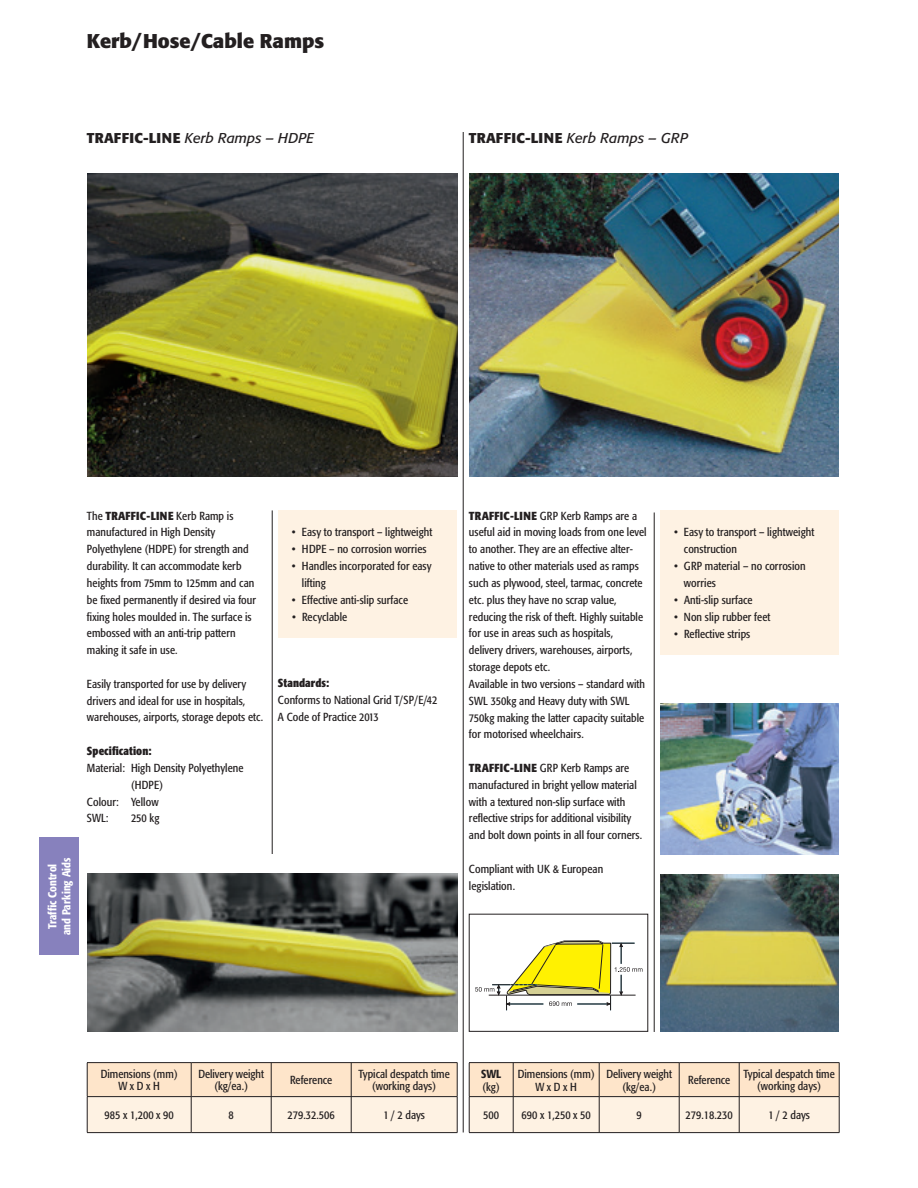
<style>
.page{position:relative;width:918px;height:1188px;background:#fff}
.page>*{position:absolute;margin:0;border:0;box-sizing:border-box;transform-origin:0 0}
.t1{font:700 19.8px "Formata";color:#231f20}
.t2{font:italic 14.1px "Formata";color:#231f20}
.t3{font:11.55px/16.8px "Formata Condensed BQ";letter-spacing:.005em;color:#231f20}
.t4{font:500 11.55px/14.1px "Formata Condensed BQ";letter-spacing:.005em;color:#fff;text-align:center}
.t5{font:700 11.55px "Formata Condensed BQ";letter-spacing:.005em;color:#231f20}
.t6{font:500 11.55px "Formata Condensed BQ";color:#231f20}
.s1{font-weight:700;font-style:normal}
.s2{font-weight:700}
</style>
<div class="page">
<div style="left:39px;top:838px;width:40px;height:117px;background:#8781bd"></div>
<img style="left:87px;top:174px;width:370px;height:303px">
<hr style="left:272px;top:510px;width:1px;height:344px;background:#231f20">
<div style="left:278px;top:511px;width:179px;height:127px;background:#fef2e3"></div>
<hr style="left:463px;top:132px;width:1px;height:1000px;background:#231f20">
<img style="left:87px;top:874px;width:370px;height:158px">
<svg style="left:88px;top:1063px;width:369px;height:69px;background:#fcead5"></svg>
<hr style="left:351px;top:1063px;width:1px;height:33px;background:#231f20">
<hr style="left:271px;top:1063px;width:1px;height:33px;background:#231f20">
<hr style="left:457px;top:1063px;width:1px;height:33px;background:#231f20">
<hr style="left:191px;top:1096px;width:266px;height:1px;background:#231f20">
<hr style="left:87px;top:1063px;width:1px;height:33px;background:#231f20">
<hr style="left:191px;top:1063px;width:1px;height:33px;background:#231f20">
<hr style="left:87px;top:1096px;width:104px;height:1px;background:#231f20">
<hr style="left:271px;top:1132px;width:186px;height:1px;background:#231f20">
<hr style="left:191px;top:1062px;width:266px;height:1px;background:#231f20">
<hr style="left:191px;top:1132px;width:80px;height:1px;background:#231f20">
<hr style="left:87px;top:1132px;width:104px;height:1px;background:#231f20">
<hr style="left:271px;top:1097px;width:1px;height:35px;background:#231f20">
<hr style="left:191px;top:1097px;width:1px;height:35px;background:#231f20">
<hr style="left:87px;top:1062px;width:104px;height:1px;background:#231f20">
<hr style="left:87px;top:1097px;width:1px;height:35px;background:#231f20">
<hr style="left:351px;top:1097px;width:1px;height:35px;background:#231f20">
<hr style="left:457px;top:1097px;width:1px;height:35px;background:#231f20">
<hr style="left:654px;top:513px;width:1px;height:519px;background:#231f20">
<img style="left:469px;top:174px;width:370px;height:303px">
<div style="left:660px;top:511px;width:179px;height:144px;background:#fef2e3"></div>
<svg style="left:470px;top:1063px;width:369px;height:69px;background:#fcead5"></svg>
<hr style="left:739px;top:1063px;width:1px;height:33px;background:#231f20">
<hr style="left:679px;top:1063px;width:1px;height:33px;background:#231f20">
<hr style="left:839px;top:1063px;width:1px;height:33px;background:#231f20">
<hr style="left:599px;top:1096px;width:80px;height:1px;background:#231f20">
<hr style="left:679px;top:1096px;width:160px;height:1px;background:#231f20">
<hr style="left:469px;top:1063px;width:1px;height:33px;background:#231f20">
<hr style="left:513px;top:1063px;width:1px;height:33px;background:#231f20">
<hr style="left:599px;top:1063px;width:1px;height:33px;background:#231f20">
<hr style="left:469px;top:1096px;width:130px;height:1px;background:#231f20">
<hr style="left:599px;top:1062px;width:80px;height:1px;background:#231f20">
<hr style="left:679px;top:1062px;width:160px;height:1px;background:#231f20">
<hr style="left:679px;top:1097px;width:1px;height:35px;background:#231f20">
<hr style="left:469px;top:1132px;width:210px;height:1px;background:#231f20">
<hr style="left:679px;top:1132px;width:160px;height:1px;background:#231f20">
<hr style="left:469px;top:1062px;width:130px;height:1px;background:#231f20">
<hr style="left:469px;top:1097px;width:1px;height:35px;background:#231f20">
<hr style="left:513px;top:1097px;width:1px;height:35px;background:#231f20">
<hr style="left:599px;top:1097px;width:1px;height:35px;background:#231f20">
<hr style="left:739px;top:1097px;width:1px;height:35px;background:#231f20">
<hr style="left:839px;top:1097px;width:1px;height:35px;background:#231f20">
<img style="left:660px;top:703px;width:179px;height:151px">
<img style="left:660px;top:874px;width:179px;height:158px">
<svg style="left:475px;top:941px;width:168px;height:69px"></svg>
<div style="left:469px;top:914px;width:179px;height:118px;border:1px solid #231f20"></div>
<h1 class="t1" style="left:87px;top:32px;width:239px">Kerb/Hose/Cable Ramps</h1>
<p class="t2" style="left:87px;top:132px;width:228px"><span class="s1">TRAFFIC-LINE</span> Kerb Ramps – HDPE</p>
<p class="t2" style="left:469px;top:132px;width:220px"><span class="s1">TRAFFIC-LINE</span> Kerb Ramps – GRP</p>
<p class="t4" style="left:46px;top:935px;width:79px;rotate:-90deg">Traffic Control and Parking Aids</p>
<p class="t3" style="left:87px;top:508px;width:171px">The <span class="s2">TRAFFIC-LINE</span> Kerb Ramp is manufactured in High Density Polyethylene (HDPE) for strength and durability. It can accommodate kerb heights from 75mm to 125mm and can be fixed permanently if desired via four fixing holes moulded in. The surface is embossed with an anti-trip pattern making it safe in use.</p>
<p class="t3" style="left:87px;top:676px;width:178px">Easily transported for use by delivery drivers and ideal for use in hospitals, warehouses, airports, storage depots etc.</p>
<p class="t5" style="left:87px;top:744px;width:66px">Specification:</p>
<p class="t3" style="left:87px;top:760px;width:158px">Material: High Density Polyethylene</p>
<p class="t3" style="left:131px;top:777px;width:34px">(HDPE)</p>
<p class="t3" style="left:87px;top:794px;width:73px">Colour: Yellow</p>
<p class="t3" style="left:87px;top:811px;width:23px">SWL:</p>
<p class="t3" style="left:131px;top:811px;width:30px">250 kg</p>
<p class="t3" style="left:292px;top:525px;width:142px">• Easy to transport – lightweight</p>
<p class="t3" style="left:292px;top:542px;width:136px">• HDPE – no corrosion worries</p>
<p class="t3" style="left:302px;top:559px;width:131px;text-indent:-10px">• Handles incorporated for easy lifting</p>
<p class="t3" style="left:292px;top:592px;width:118px">• Effective anti-slip surface</p>
<p class="t3" style="left:292px;top:609px;width:57px">• Recyclable</p>
<p class="t5" style="left:278px;top:676px;width:53px">Standards:</p>
<p class="t3" style="left:278px;top:692px;width:161px">Conforms to National Grid T/SP/E/42<br>A Code of Practice 2013</p>
<p class="t3" style="left:469px;top:508px;width:179px"><span class="s2">TRAFFIC-LINE</span> GRP Kerb Ramps are a useful aid in moving loads from one level to another. They are an effective alter&shy;native to other materials used as ramps such as plywood, steel, tarmac, concrete etc. plus they have no scrap value, reducing the risk of theft. Highly suitable for use in areas such as hospitals, delivery drivers, warehouses, airports, storage depots etc.<br>Available in two versions – standard with SWL 350kg and Heavy duty with SWL 750kg making the latter capacity suitable for motorised wheelchairs.</p>
<p class="t3" style="left:469px;top:760px;width:175px"><span class="s2">TRAFFIC-LINE</span> GRP Kerb Ramps are manufactured in bright yellow material with a textured non-slip surface with reflective strips for additional visibility and bolt down points in all four corners.</p>
<p class="t3" style="left:469px;top:861px;width:136px">Compliant with UK &amp; European legislation.</p>
<p class="t3" style="left:684px;top:525px;width:132px;text-indent:-10px">• Easy to transport – lightweight construction</p>
<p class="t3" style="left:684px;top:559px;width:123px;text-indent:-10px">• GRP material – no corrosion worries</p>
<p class="t3" style="left:674px;top:592px;width:80px">• Anti-slip surface</p>
<p class="t3" style="left:674px;top:609px;width:98px">• Non slip rubber feet</p>
<p class="t3" style="left:674px;top:626px;width:78px">• Reflective strips</p>
<p class="t3" style="left:101px;top:1068px;width:78px;line-height:12.8px;text-align:center">Dimensions (mm)<br>W x D x H</p>
<p class="t3" style="left:198px;top:1068px;width:67px;line-height:12.8px;text-align:center">Delivery weight (kg/ea.)</p>
<p class="t3" style="left:290px;top:1072px;width:44px">Reference</p>
<p class="t3" style="left:359px;top:1068px;width:93px;line-height:12.8px;text-align:center">Typical despatch time (working days)</p>
<p class="t3" style="left:105px;top:1107px;width:71px">985 x 1,200 x 90</p>
<p class="t3" style="left:229px;top:1107px;width:7px">8</p>
<p class="t3" style="left:288px;top:1107px;width:49px">279.32.506</p>
<p class="t3" style="left:383px;top:1107px;width:43px">1 / 2 days</p>
<p class="t6" style="left:481px;top:1069px;width:22px">SWL</p>
<p class="t3" style="left:483px;top:1079px;width:19px">(kg)</p>
<p class="t3" style="left:518px;top:1068px;width:78px;line-height:12.8px;text-align:center">Dimensions (mm)<br>W x D x H</p>
<p class="t3" style="left:606px;top:1068px;width:67px;line-height:12.8px;text-align:center">Delivery weight (kg/ea.)</p>
<p class="t3" style="left:688px;top:1072px;width:44px">Reference</p>
<p class="t3" style="left:744px;top:1068px;width:93px;line-height:12.8px;text-align:center">Typical despatch time (working days)</p>
<p class="t3" style="left:483px;top:1107px;width:17px">500</p>
<p class="t3" style="left:522px;top:1107px;width:71px">690 x 1,250 x 50</p>
<p class="t3" style="left:637px;top:1107px;width:7px">9</p>
<p class="t3" style="left:686px;top:1107px;width:49px">279.18.230</p>
<p class="t3" style="left:768px;top:1107px;width:43px">1 / 2 days</p>
</div>
